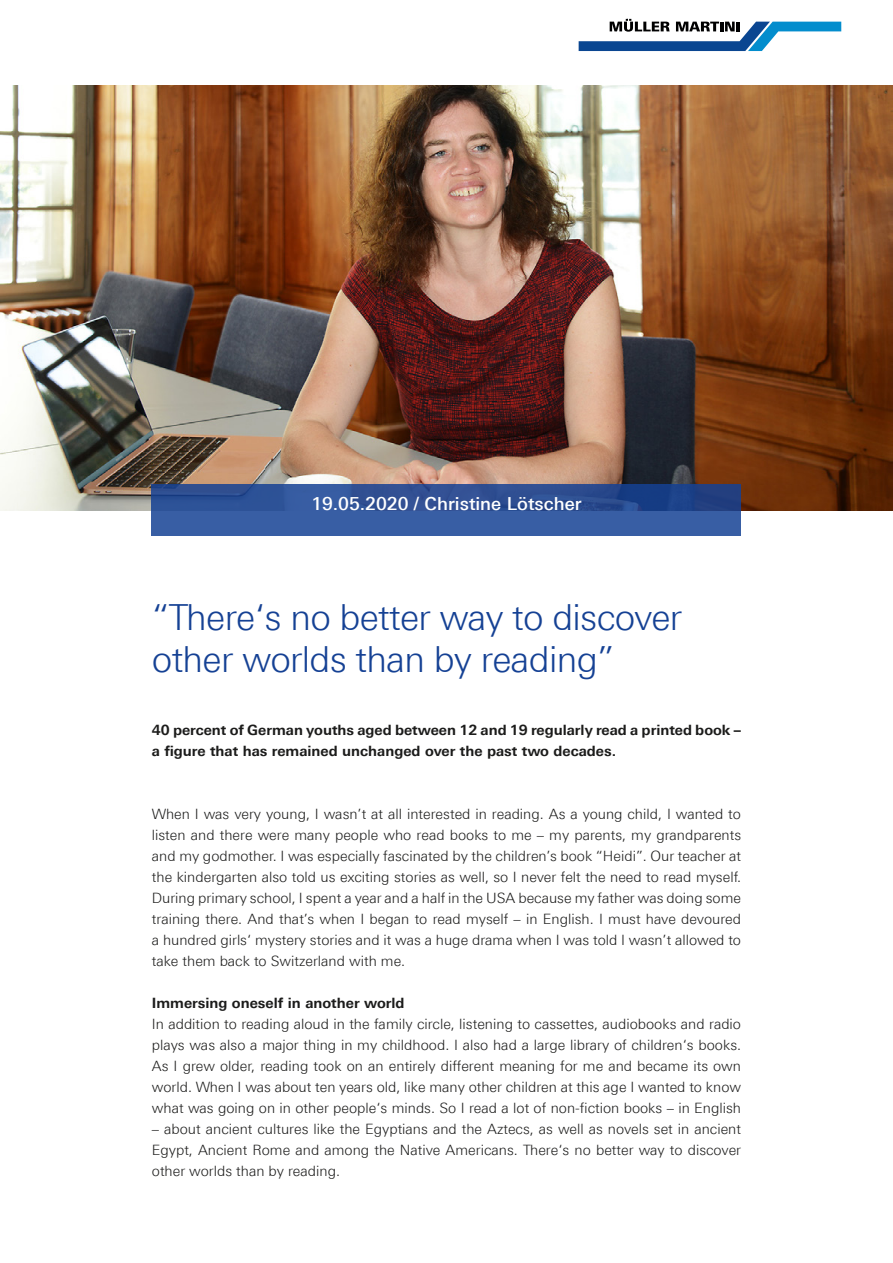
<style>
.page{position:relative;width:893px;height:1263px;background:#fff}
.page>*{position:absolute;margin:0;border:0;box-sizing:border-box;transform-origin:0 0}
.t1{font:300 36px/42px "Linotype Univers 330";letter-spacing:-.02em;color:#154194}
.t2{font:500 18px "Linotype Univers 530";color:#fff}
.t3{font:300 14.25px/21px "Linotype Univers 330";color:#1c1c1b;text-align:justify}
.t4{font:700 14.25px/21px "Linotype Univers 630";color:#1c1c1b}
</style>
<div class="page">
<img style="left:0;top:85px;width:893px;height:425px">
<svg style="left:579px;top:19px;width:262px;height:32px"></svg>
<svg style="left:152px;top:485px;width:589px;height:51px;background:#31559a"></svg>
<p class="t2" style="left:311px;top:493px;width:272px">19.05.2020 / Christine Lötscher</p>
<h1 class="t1" style="left:152px;top:596px;width:532px">“There‘s no better way to discover other worlds than by reading”</h1>
<p class="t4" style="left:152px;top:719px;width:591px">40 percent of German youths aged between 12 and 19 regularly read a printed book – a figure that has remained unchanged over the past two decades.</p>
<p class="t3" style="left:152px;top:803px;width:591px">When I was very young, I wasn’t at all interested in reading. As a young child, I wanted to listen and there were many people who read books to me – my parents, my grandparents and my godmother. I was especially fascinated by the children’s book “Heidi”. Our teacher at the kindergarten also told us exciting stories as well, so I never felt the need to read myself.<br>During primary school, I spent a year and a half in the USA because my father was doing some training there. And that’s when I began to read myself – in English. I must have devoured a hundred girls‘ mystery stories and it was a huge drama when I was told I wasn’t allowed to take them back to Switzerland with me.</p>
<p class="t4" style="left:152px;top:992px;width:254px">Immersing oneself in another world</p>
<p class="t3" style="left:152px;top:1013px;width:591px">In addition to reading aloud in the family circle, listening to cassettes, audiobooks and radio plays was also a major thing in my childhood. I also had a large library of children‘s books.<br>As I grew older, reading took on an entirely different meaning for me and became its own world. When I was about ten years old, like many other children at this age I wanted to know what was going on in other people‘s minds. So I read a lot of non-fiction books – in English</p>
<p class="t3" style="left:152px;top:1118px;width:591px">– about ancient cultures like the Egyptians and the Aztecs, as well as novels set in ancient Egypt, Ancient Rome and among the Native Americans. There‘s no better way to discover other worlds than by reading.</p>
</div>
